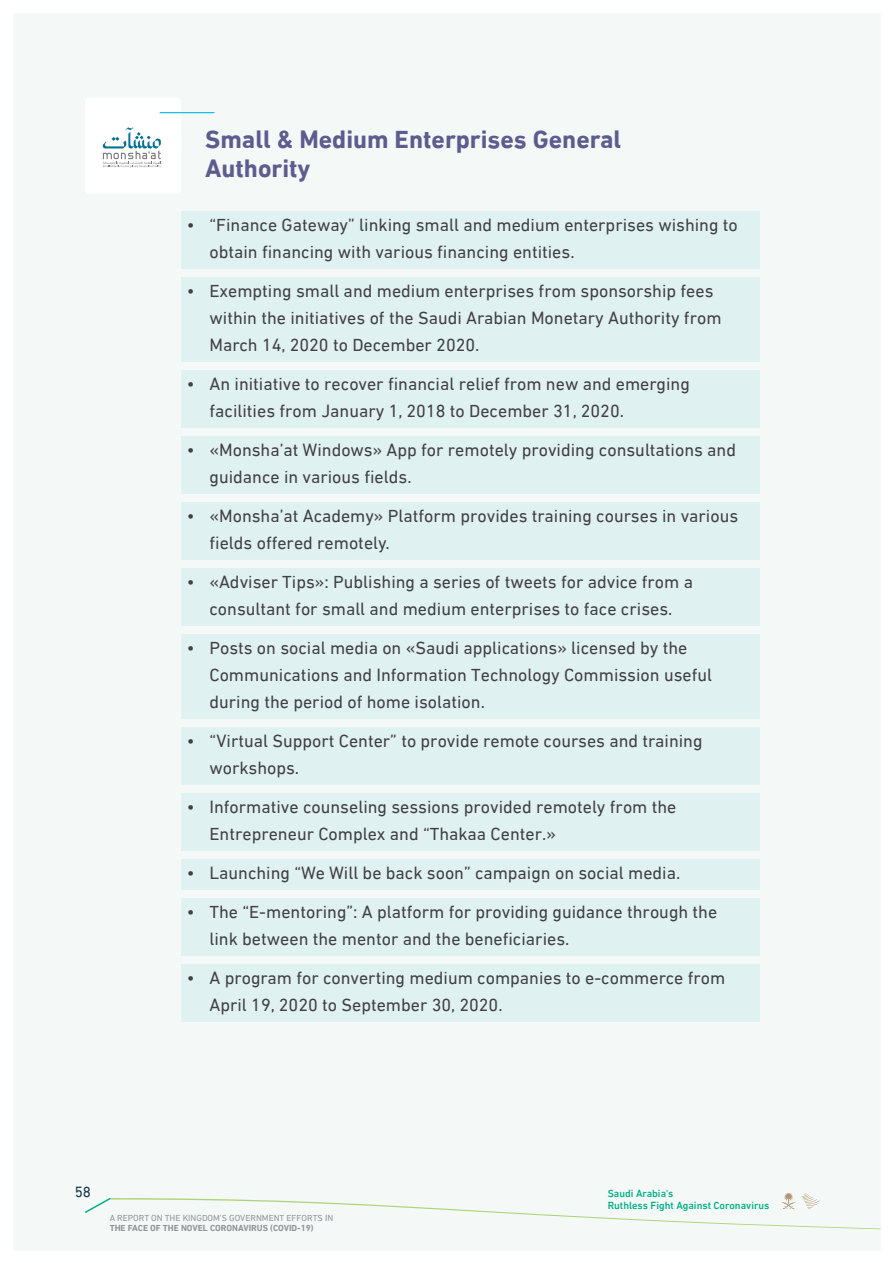
<style>
.page{position:relative;width:893px;height:1263px;background:#fff}
.page>*{position:absolute;margin:0;border:0;box-sizing:border-box;transform-origin:0 0}
.t1{font:700 25.5px/28.5px "DIN Next LT Arabic";color:#5d5c8e}
.t2{font:18px/27px "DIN Next LT Arabic";color:#414042}
.t3{font:15px "DIN Next LT Arabic";color:#133649}
.t4{font:500 10.5px/12px "DIN Next LT Arabic";color:#00b186}
.t5{font:9px "DIN Next LT Arabic";color:#939598}
.t6{font:700 9px "DIN Next LT Arabic";color:#939598}
</style>
<div class="page">
<div style="left:13px;top:13px;width:867px;height:1237px;background:#f4f8f7"></div>
<svg style="left:85px;top:1193px;width:796px;height:36px"></svg>
<div style="left:181px;top:212px;width:578px;height:56px;background:#e0f1f2"></div>
<div style="left:181px;top:278px;width:578px;height:84px;background:#e0f1f2"></div>
<div style="left:181px;top:370px;width:578px;height:58px;background:#e0f1f2"></div>
<div style="left:181px;top:436px;width:578px;height:58px;background:#e0f1f2"></div>
<div style="left:181px;top:502px;width:578px;height:58px;background:#e0f1f2"></div>
<div style="left:181px;top:568px;width:578px;height:58px;background:#e0f1f2"></div>
<div style="left:181px;top:634px;width:578px;height:84px;background:#e0f1f2"></div>
<div style="left:181px;top:728px;width:578px;height:56px;background:#e0f1f2"></div>
<div style="left:181px;top:794px;width:578px;height:56px;background:#e0f1f2"></div>
<div style="left:181px;top:860px;width:578px;height:30px;background:#e0f1f2"></div>
<div style="left:181px;top:899px;width:578px;height:57px;background:#e0f1f2"></div>
<div style="left:181px;top:965px;width:578px;height:57px;background:#e0f1f2"></div>
<div style="left:85px;top:98px;width:96px;height:96px;background:#fff;border-radius:4px"></div>
<hr style="left:160px;top:112px;width:54px;height:1px;background:#00b5e6">
<svg style="left:103px;top:127px;width:58px;height:41px"></svg>
<h1 class="t1" style="left:205px;top:125px;width:418px">Small &amp; Medium Enterprises General<br>Authority</h1>
<p class="t2" style="left:209px;top:211px;width:530px;text-indent:-23px">• “Finance Gateway” linking small and medium enterprises wishing to obtain financing with various financing entities.</p>
<p class="t2" style="left:209px;top:277px;width:514px;text-indent:-23px">• Exempting small and medium enterprises from sponsorship fees within the initiatives of the Saudi Arabian Monetary Authority from<br>March 14, 2020 to December 2020.</p>
<p class="t2" style="left:209px;top:370px;width:482px;text-indent:-23px">• An initiative to recover financial relief from new and emerging facilities from January 1, 2018 to December 31, 2020.</p>
<p class="t2" style="left:209px;top:436px;width:528px;text-indent:-23px">• «Monsha’at Windows» App for remotely providing consultations and guidance in various fields.</p>
<p class="t2" style="left:209px;top:502px;width:530px;text-indent:-23px">• «Monsha’at Academy» Platform provides training courses in various fields offered remotely.</p>
<p class="t2" style="left:187px;top:568px;width:508px;text-align:center">• «Adviser Tips»: Publishing a series of tweets for advice from a consultant for small and medium enterprises to face crises.</p>
<p class="t2" style="left:209px;top:634px;width:504px;text-indent:-23px">• Posts on social media on «Saudi applications» licensed by the<br>Communications and Information Technology Commission useful during the period of home isolation.</p>
<p class="t2" style="left:209px;top:727px;width:495px;text-indent:-23px">• “Virtual Support Center” to provide remote courses and training workshops.</p>
<p class="t2" style="left:209px;top:793px;width:468px;text-indent:-23px">• Informative counseling sessions provided remotely from the<br>Entrepreneur Complex and “Thakaa Center.»</p>
<p class="t2" style="left:187px;top:859px;width:495px">• Launching “We Will be back soon” campaign on social media.</p>
<p class="t2" style="left:209px;top:898px;width:509px;text-indent:-23px">• The “E-mentoring”: A platform for providing guidance through the link between the mentor and the beneficiaries.</p>
<p class="t2" style="left:209px;top:964px;width:517px;text-indent:-23px">• A program for converting medium companies to e-commerce from<br>April 19, 2020 to September 30, 2020.</p>
<p class="t3" style="left:75px;top:1183px;width:18px">58</p>
<p class="t5" style="left:110px;top:1213px;width:225px">A REPORT ON THE KINGDOM'S GOVERNMENT EFFORTS IN</p>
<p class="t6" style="left:110px;top:1222px;width:205px">THE FACE OF THE NOVEL CORONAVIRUS (COVID-19)</p>
<p class="t4" style="left:608px;top:1187px;width:163px">Saudi Arabia's<br>Ruthless Fight Against Coronavirus</p>
</div>
